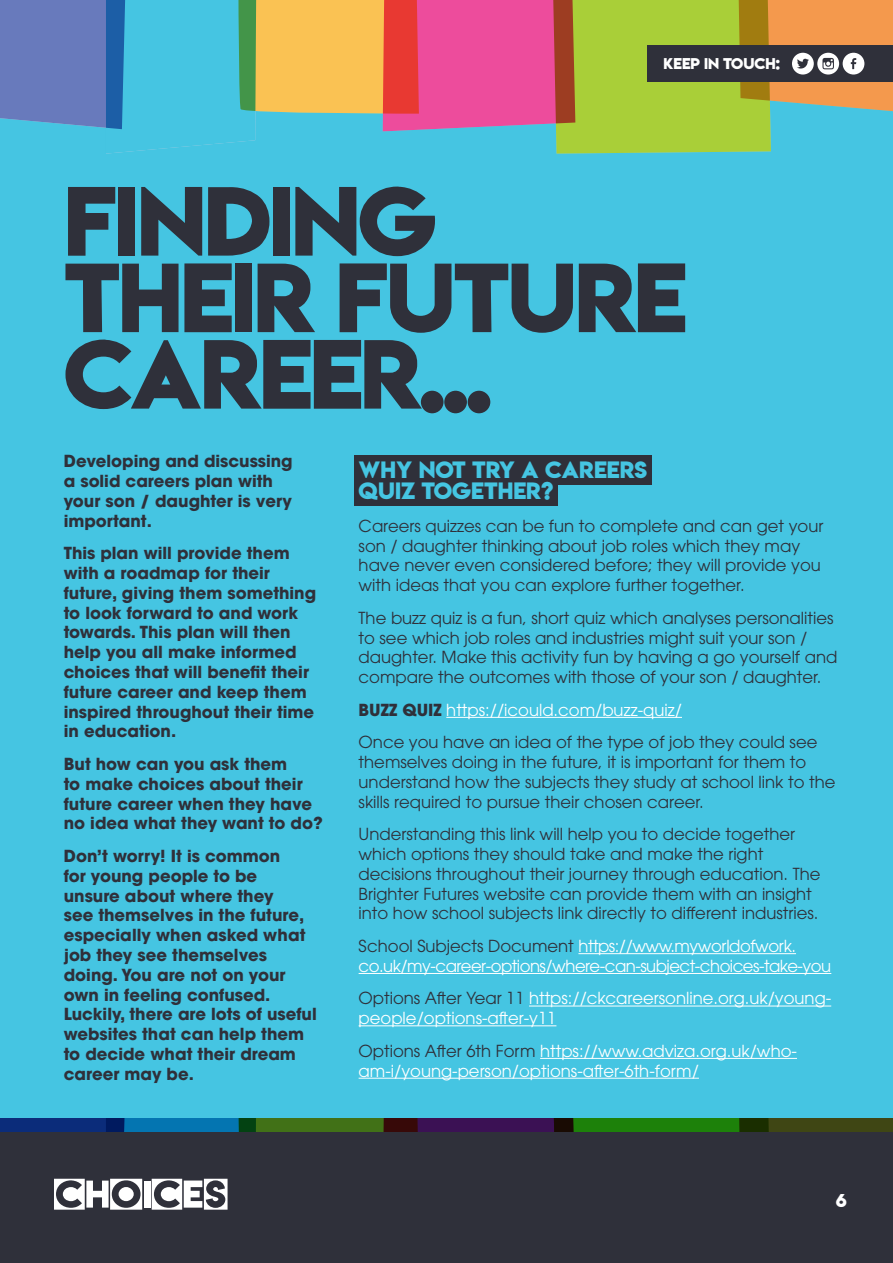
<style>
.page{position:relative;width:893px;height:1263px;background:#45c5e2}
.page>*{position:absolute;margin:0;border:0;box-sizing:border-box;transform-origin:0 0}
.t1{font:87px/76.5px "Lemon Milkbold";letter-spacing:-.03em;color:#2f303a}
.t2{font:21px "Lemon Milkbold";color:#45c5e2}
.t3{font:16.5px/19.8px "ITC Avant Garde Pro";color:#2f303a}
.t4{font:700 16.5px/19.8px "ITC Avant Garde Pro";color:#2f303a}
.t5{font:16.5px/19.8px "ITC Avant Garde Pro";color:#fff}
.t6{font:16.5px/19.8px "ITC Avant Garde Pro";letter-spacing:-.03em;color:#fff}
.t7{font:16.5px "Lemon Milkbold";color:#fff}
.t8{font:13.8px "Lemon Milkbold";color:#fff}
.s1{font-weight:700;color:#2f303a}
.s2{color:#2f303a}
</style>
<div class="page">
<div style="left:0;top:1133px;width:893px;height:130px;background:#2f303a"></div>
<svg style="left:0;top:1118px;width:893px;height:92px"></svg>
<svg style="left:0;top:0;width:893px;height:154px"></svg>
<div style="left:354px;top:455px;width:298px;height:30px;background:#2f303a"></div>
<div style="left:354px;top:476px;width:204px;height:30px;background:#2f303a"></div>
<hr style="left:446px;top:717px;width:236px;height:1px;background:#fff">
<hr style="left:578px;top:953px;width:218px;height:1px;background:#fff">
<hr style="left:359px;top:973px;width:472px;height:1px;background:#fff">
<hr style="left:529px;top:1005px;width:302px;height:1px;background:#fff">
<hr style="left:359px;top:1025px;width:197px;height:1px;background:#fff">
<hr style="left:540px;top:1058px;width:257px;height:1px;background:#fff">
<hr style="left:359px;top:1078px;width:340px;height:1px;background:#fff">
<p class="t8" style="left:663px;top:53px;width:118px">KEEP IN TOUCH:</p>
<p class="t1" style="left:64px;top:183px;width:625px">FINDING<br>THEIR FUTURE<br>CAREER...</p>
<p class="t4" style="left:64px;top:451px;width:230px">Developing and discussing a solid careers plan with your son / daughter is very important.</p>
<p class="t4" style="left:64px;top:543px;width:254px">This plan will provide them with a roadmap for their future, giving them something to look forward to and work towards. This plan will then help you all make informed choices that will benefit their future career and keep them inspired throughout their time in education.</p>
<p class="t4" style="left:64px;top:754px;width:261px">But how can you ask them<br>to make choices about their future career when they have no idea what they want to do?</p>
<p class="t4" style="left:64px;top:846px;width:255px">Don’t worry! It is common<br>for young people to be unsure about where they<br>see themselves in the future, especially when asked what job they see themselves doing. You are not on your own in feeling confused.<br>Luckily, there are lots of useful websites that can help them to decide what their dream career may be.</p>
<p class="t2" style="left:359px;top:455px;width:290px">WHY NOT TRY A CAREERS</p>
<p class="t2" style="left:359px;top:476px;width:196px">QUIZ TOGETHER?</p>
<p class="t3" style="left:359px;top:516px;width:466px">Careers quizzes can be fun to complete and can get your son / daughter thinking about job roles which they may have never even considered before; they will provide you with ideas that you can explore further together.</p>
<p class="t3" style="left:359px;top:608px;width:480px">The buzz quiz is a fun, short quiz which analyses personalities to see which job roles and industries might suit your son / daughter. Make this activity fun by having a go yourself and compare the outcomes with those of your son / daughter.</p>
<p class="t5" style="left:359px;top:699px;width:325px"><span class="s1">BUZZ QUIZ</span> https://icould.com/buzz-quiz/</p>
<p class="t3" style="left:359px;top:732px;width:478px">Once you have an idea of the type of job they could see themselves doing in the future, it is important for them to understand how the subjects they study at school link to the skills required to pursue their chosen career.</p>
<p class="t3" style="left:359px;top:824px;width:463px">Understanding this link will help you to decide together which options they should take and make the right decisions throughout their journey through education. The Brighter Futures website can provide them with an insight into how school subjects link directly to different industries.</p>
<p class="t6" style="left:359px;top:936px;width:474px"><span class="s2">School Subjects Document</span> https://www.myworldofwork. co.uk/my-career-options/where-can-subject-choices-take-you</p>
<p class="t5" style="left:359px;top:988px;width:474px"><span class="s2">Options After Year 11</span> https://ckcareersonline.org.uk/young&shy;people/options-after-y11</p>
<p class="t5" style="left:359px;top:1040px;width:440px"><span class="s2">Options After 6th Form</span> https://www.adviza.org.uk/who&shy;am-i/young-person/options-after-6th-form/</p>
<p class="t7" style="left:836px;top:1188px;width:13px">6</p>
</div>
